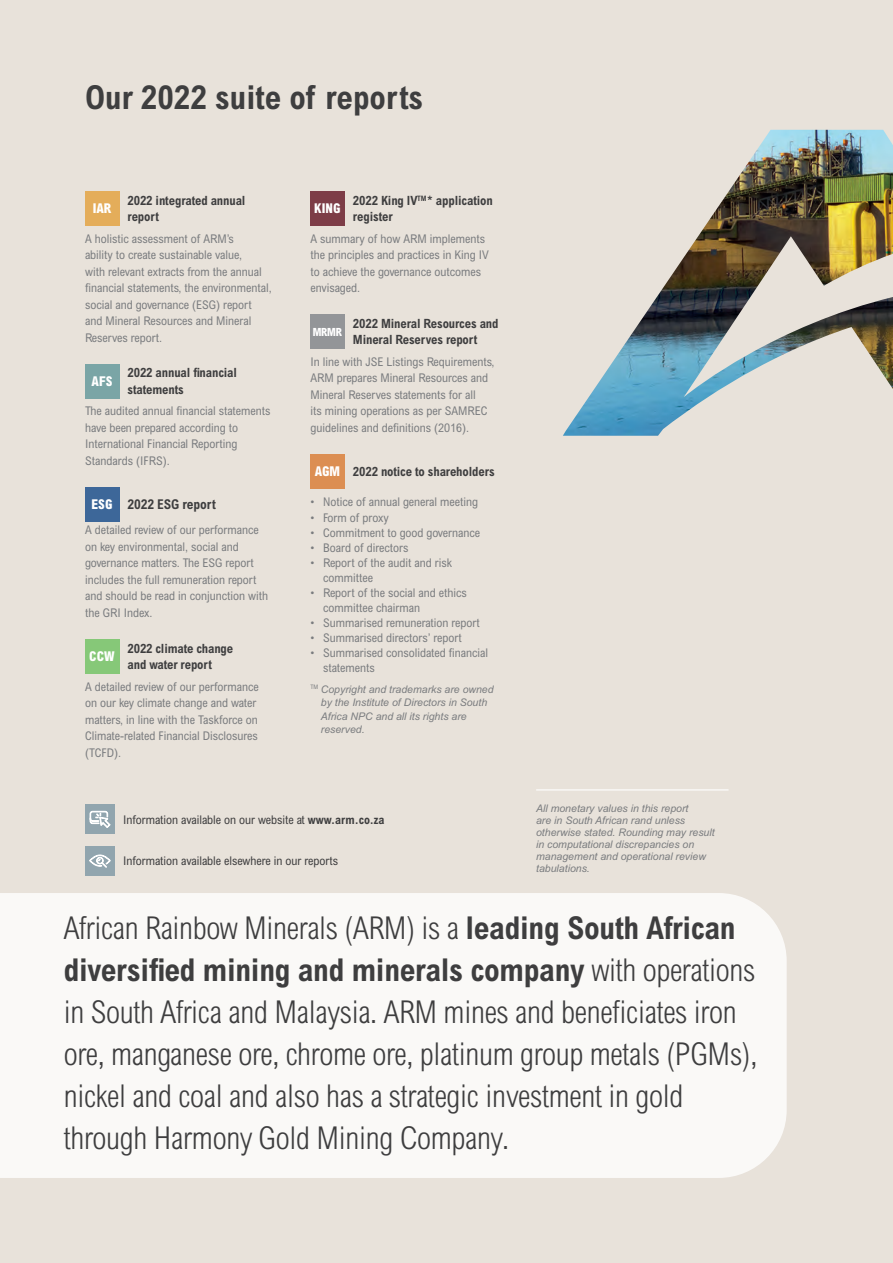
<style>
.page{position:relative;width:893px;height:1263px;background:#e8e2da}
.page>*{position:absolute;margin:0;border:0;box-sizing:border-box;transform-origin:0 0}
.t1{font:700 condensed 33px "Arial MT Std";color:#3e3e3f}
.t2{font:300 condensed 31.5px/42px "Arial MT Std";letter-spacing:-.01em;color:#3e3e3f}
.t3{font:800 condensed 13.5px "Arial MT Std";color:#fff}
.t4{font:700 condensed 13.5px "Arial MT Std";letter-spacing:-.01em;color:#3e3e3f}
.t5{font:700 condensed 12.75px/16.5px "Arial MT Std";letter-spacing:-.01em;color:#3e3e3f}
.t6{font:condensed 12px/16.5px "Arial MT Std";color:#7a7c7f}
.t7{font:condensed 12px "Arial MT Std";color:#3e3e3f}
.t8{font:800 condensed 11.25px "Arial MT Std";color:#fff}
.t9{font:italic 10.5px/12px "Arial MT Std";color:#7a7c7f}
.s1{font-weight:700}
</style>
<div class="page">
<div style="left:85px;top:804px;width:30px;height:30px;background:#91a5ae"></div>
<svg style="left:90px;top:811px;width:20px;height:17px"></svg>
<div style="left:85px;top:846px;width:30px;height:30px;background:#91a5ae"></div>
<svg style="left:89px;top:854px;width:22px;height:14px"></svg>
<div style="left:0;top:893px;width:787px;height:285px;background:#faf9f7"></div>
<img style="left:563px;top:130px;width:330px;height:306px">
<hr style="left:536px;top:789px;width:193px;height:1px;background:#fff">
<div style="left:85px;top:191px;width:34px;height:34px;background:#e4ad5a"></div>
<div style="left:85px;top:364px;width:34px;height:34px;background:#7aa5a6"></div>
<div style="left:85px;top:487px;width:34px;height:34px;background:#3d6799"></div>
<div style="left:85px;top:639px;width:34px;height:34px;background:#86c878"></div>
<div style="left:310px;top:191px;width:34px;height:34px;background:#7d3d47"></div>
<div style="left:310px;top:315px;width:34px;height:34px;background:#939598"></div>
<div style="left:310px;top:454px;width:34px;height:34px;background:#dc8e52"></div>
<p class="t1" style="left:85px;top:78px;width:340px">Our 2022 suite of reports</p>
<p class="t3" style="left:93px;top:200px;width:20px">IAR</p>
<p class="t5" style="left:128px;top:192px;width:119px">2022 integrated annual report</p>
<p class="t6" style="left:85px;top:230px;width:188px">A holistic assessment of ARM’s<br>ability to create sustainable value,<br>with relevant extracts from the annual financial statements, the environmental, social and governance (ESG) report and Mineral Resources and Mineral Reserves report.</p>
<p class="t3" style="left:92px;top:373px;width:23px">AFS</p>
<p class="t5" style="left:128px;top:365px;width:111px">2022 annual financial statements</p>
<p class="t6" style="left:85px;top:403px;width:187px">The audited annual financial statements have been prepared according to<br>International Financial Reporting<br>Standards (IFRS).</p>
<p class="t3" style="left:92px;top:496px;width:23px">ESG</p>
<p class="t4" style="left:128px;top:497px;width:90px">2022 ESG report</p>
<p class="t6" style="left:85px;top:522px;width:185px">A detailed review of our performance on key environmental, social and governance matters. The ESG report includes the full remuneration report and should be read in conjunction with the GRI Index.</p>
<p class="t3" style="left:89px;top:648px;width:27px">CCW</p>
<p class="t5" style="left:128px;top:640px;width:107px">2022 climate change and water report</p>
<p class="t6" style="left:85px;top:678px;width:175px">A detailed review of our performance on our key climate change and water matters, in line with the Taskforce on<br>Climate-related Financial Disclosures (TCFD).</p>
<p class="t3" style="left:314px;top:200px;width:28px">KING</p>
<p class="t5" style="left:353px;top:192px;width:141px">2022 King IV<sup>TM</sup>* application register</p>
<p class="t6" style="left:310px;top:230px;width:180px">A summary of how ARM implements the principles and practices in King IV to achieve the governance outcomes envisaged.</p>
<p class="t8" style="left:313px;top:325px;width:31px">MRMR</p>
<p class="t5" style="left:353px;top:315px;width:147px">2022 Mineral Resources and<br>Mineral Reserves report</p>
<p class="t6" style="left:310px;top:353px;width:185px">In line with JSE Listings Requirements, ARM prepares Mineral Resources and Mineral Reserves statements for all<br>its mining operations as per SAMREC guidelines and definitions (2016).</p>
<p class="t3" style="left:315px;top:463px;width:27px">AGM</p>
<p class="t5" style="left:353px;top:463px;width:143px">2022 notice to shareholders</p>
<p class="t6" style="left:310px;top:493px;width:169px">• Notice of annual general meeting</p>
<p class="t6" style="left:310px;top:509px;width:80px">• Form of proxy</p>
<p class="t6" style="left:310px;top:524px;width:171px">• Commitment to good governance</p>
<p class="t6" style="left:310px;top:539px;width:100px">• Board of directors</p>
<p class="t6" style="left:323px;top:555px;width:130px;line-height:15px;text-indent:-13px">• Report of the audit and risk committee</p>
<p class="t6" style="left:323px;top:585px;width:145px;line-height:15px;text-indent:-13px">• Report of the social and ethics committee chairman</p>
<p class="t6" style="left:310px;top:614px;width:171px">• Summarised remuneration report</p>
<p class="t6" style="left:310px;top:629px;width:153px">• Summarised directors’ report</p>
<p class="t6" style="left:323px;top:645px;width:166px;line-height:15px;text-indent:-13px">• Summarised consolidated financial statements</p>
<p class="t9" style="left:321px;top:682px;width:174px;line-height:13.5px;text-indent:-10px"><sup>TM</sup> Copyright and trademarks are owned by the Institute of Directors in South<br>Africa NPC and all its rights are reserved.</p>
<p class="t7" style="left:123px;top:812px;width:263px">Information available on our website at <span class="s1">www.arm.co.za</span></p>
<p class="t7" style="left:123px;top:854px;width:216px">Information available elsewhere in our reports</p>
<p class="t9" style="left:536px;top:802px;width:180px">All monetary values in this report<br>are in South African rand unless otherwise stated. Rounding may result in computational discrepancies on management and operational review tabulations.</p>
<p class="t2" style="left:64px;top:907px;width:695px">African Rainbow Minerals (ARM) is a <span class="s1">leading South African diversified mining and minerals company</span> with operations in South Africa and Malaysia. ARM mines and beneficiates iron ore, manganese ore, chrome ore, platinum group metals (PGMs), nickel and coal and also has a strategic investment in gold through Harmony Gold Mining Company.</p>
</div>
